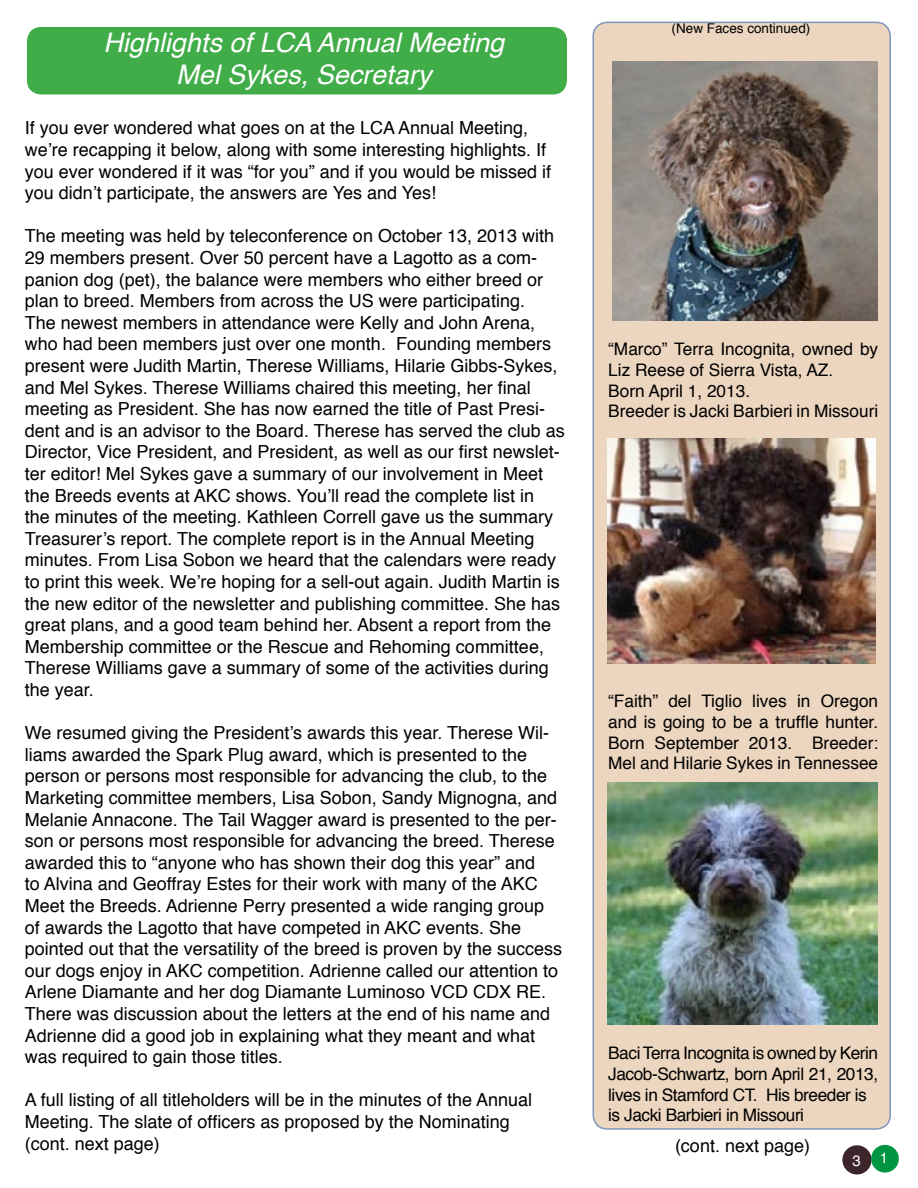
<style>
.page{position:relative;width:918px;height:1188px;background:#fff}
.page>*{position:absolute;margin:0;border:0;box-sizing:border-box;transform-origin:0 0}
.t1{font:italic 27px/32.4px "Helvetica";color:#fff;text-align:center}
.t2{font:18px/21.6px "Helvetica";color:#000}
.t3{font:17.25px/20.7px "Helvetica";color:#000}
.t4{font:17.25px/20.7px "Helvetica";letter-spacing:-.025em;color:#000}
.t5{font:15px "Helvetica";color:#fff}
.t6{font:13.5px "Helvetica";color:#000001}
</style>
<div class="page">
<div style="left:843px;top:1146px;width:28px;height:28px;background:#3d262b;border-radius:50%"></div>
<div style="left:842px;top:1145px;width:30px;height:29px;border:2px solid #3d262b;border-radius:50%"></div>
<div style="left:593px;top:22px;width:297px;height:1107px;background:#ecd6bf;border-radius:14px"></div>
<div style="left:592px;top:22px;width:299px;height:1108px;border:2px solid #7e96bb;border-radius:14px"></div>
<img style="left:612px;top:61px;width:266px;height:259px">
<img style="left:608px;top:438px;width:267px;height:225px">
<img style="left:608px;top:783px;width:270px;height:242px">
<div style="left:27px;top:27px;width:540px;height:68px;background:#41ad49;border-radius:14px"></div>
<div style="left:871px;top:1145px;width:28px;height:28px;background:#009542;border-radius:50%"></div>
<h1 class="t1" style="left:103px;top:27px;width:402px">Highlights of LCA Annual Meeting<br>Mel Sykes, Secretary</h1>
<p class="t2" style="left:25px;top:118px;width:528px">If you ever wondered what goes on at the LCA Annual Meeting, we’re recapping it below, along with some interesting highlights. If you ever wondered if it was “for you” and if you would be missed if you didn’t participate, the answers are Yes and Yes!</p>
<p class="t2" style="left:25px;top:226px;width:541px">The meeting was held by teleconference on October 13, 2013 with 29 members present. Over 50 percent have a Lagotto as a com&shy;panion dog (pet), the balance were members who either breed or plan to breed. Members from across the US were participating.<br>The newest members in attendance were Kelly and John Arena, who had been members just over one month. Founding members present were Judith Martin, Therese Williams, Hilarie Gibbs-Sykes, and Mel Sykes. Therese Williams chaired this meeting, her final meeting as President. She has now earned the title of Past Presi&shy;dent and is an advisor to the Board. Therese has served the club as Director, Vice President, and President, as well as our first newslet&shy;ter editor! Mel Sykes gave a summary of our involvement in Meet the Breeds events at AKC shows. You’ll read the complete list in<br>the minutes of the meeting. Kathleen Correll gave us the summary Treasurer’s report. The complete report is in the Annual Meeting minutes. From Lisa Sobon we heard that the calendars were ready to print this week. We’re hoping for a sell-out again. Judith Martin is the new editor of the newsletter and publishing committee. She has great plans, and a good team behind her. Absent a report from the Membership committee or the Rescue and Rehoming committee, Therese Williams gave a summary of some of the activities during the year.</p>
<p class="t2" style="left:25px;top:723px;width:539px">We resumed giving the President’s awards this year. Therese Wil&shy;liams awarded the Spark Plug award, which is presented to the person or persons most responsible for advancing the club, to the Marketing committee members, Lisa Sobon, Sandy Mignogna, and Melanie Annacone. The Tail Wagger award is presented to the per&shy;son or persons most responsible for advancing the breed. Therese awarded this to “anyone who has shown their dog this year” and<br>to Alvina and Geoffray Estes for their work with many of the AKC Meet the Breeds. Adrienne Perry presented a wide ranging group of awards the Lagotto that have competed in AKC events. She pointed out that the versatility of the breed is proven by the success our dogs enjoy in AKC competition. Adrienne called our attention to Arlene Diamante and her dog Diamante Luminoso VCD CDX RE.<br>There was discussion about the letters at the end of his name and Adrienne did a good job in explaining what they meant and what was required to gain those titles.</p>
<p class="t2" style="left:25px;top:1090px;width:509px">A full listing of all titleholders will be in the minutes of the Annual<br>Meeting. The slate of officers as proposed by the Nominating (cont. next page)</p>
<p class="t6" style="left:672px;top:18px;width:140px">(New Faces continued)</p>
<p class="t3" style="left:608px;top:339px;width:271px">“Marco” Terra Incognita, owned by<br>Liz Reese of Sierra Vista, AZ.<br>Born April 1, 2013.<br>Breeder is Jacki Barbieri in Missouri</p>
<p class="t3" style="left:608px;top:691px;width:271px;text-align:justify">“Faith” del Tiglio lives in Oregon and is going to be a truffle hunter.<br>Born September 2013. Breeder:<br>Mel and Hilarie Sykes in Tennessee</p>
<p class="t4" style="left:608px;top:1043px;width:271px">Baci Terra Incognita is owned by Kerin Jacob-Schwartz, born April 21, 2013, lives in Stamford CT. His breeder is is Jacki Barbieri in Missouri</p>
<p class="t2" style="left:675px;top:1135px;width:137px">(cont. next page)</p>
<p class="t5" style="left:852px;top:1149px;width:10px">3</p>
<p class="t5" style="left:880px;top:1146px;width:10px">1</p>
</div>
